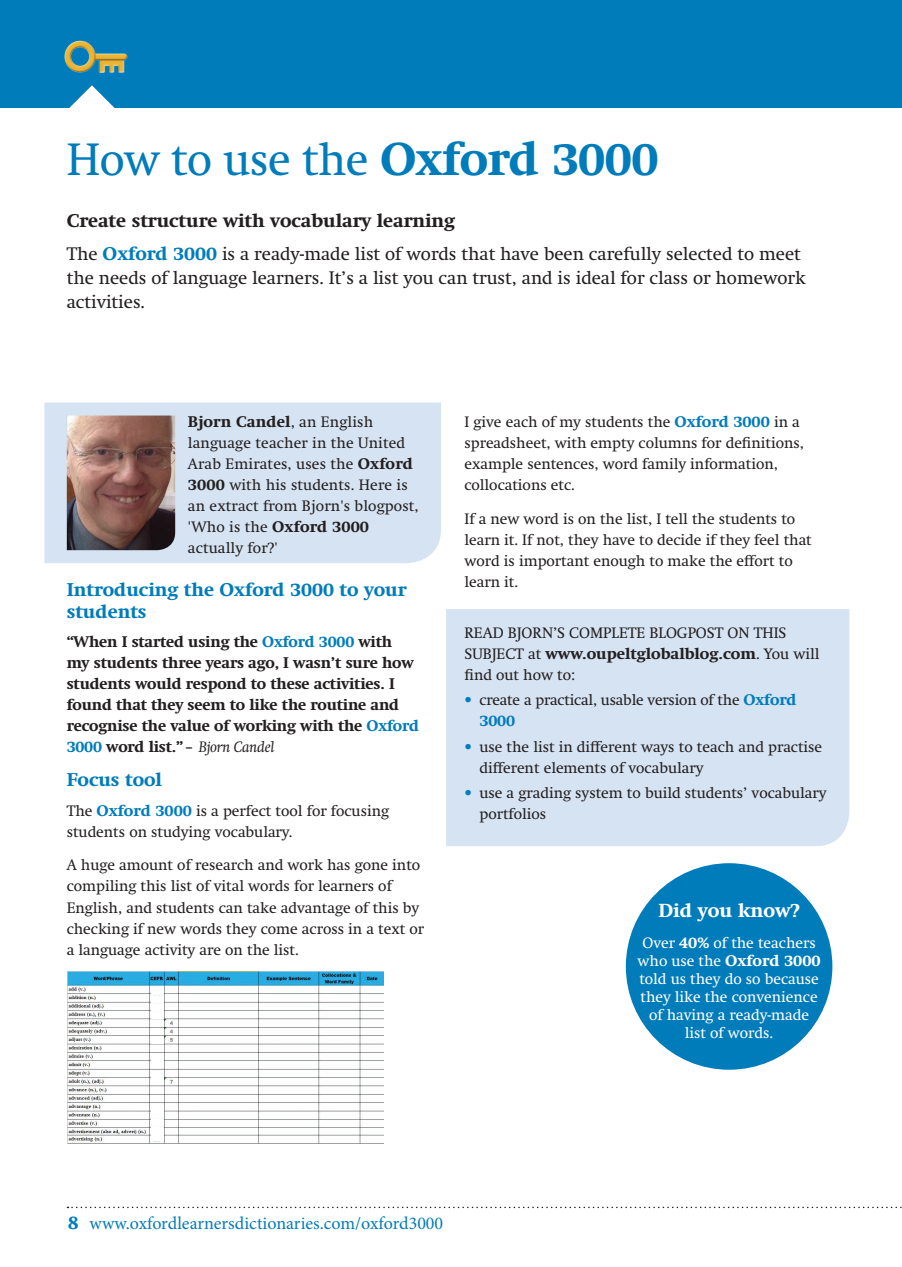
<style>
.page{position:relative;width:902px;height:1267px;background:#fff}
.page>*{position:absolute;margin:0;border:0;box-sizing:border-box;transform-origin:0 0}
.t1{font:45px "OUP Swift";letter-spacing:-.01em;color:#007cbb}
.t2{font:700 18.45px "OUP Swift";color:#fff}
.t3{font:18px/32.5px "OUP Swift";color:#231f20}
.t4{font:700 18px/21.6px "OUP Swift";color:#007cbb}
.t5{font:18px "Minion Pro";color:#007cbb}
.t6{font:15px/21px "OUP Swift";color:#231f20}
.t7{font:700 15px/21px "OUP Swift";letter-spacing:-.01em;color:#231f20}
.t8{font:15px/18px "OUP Swift";color:#fff;text-align:center}
.s1{font-weight:700}
.s2{font-weight:700;color:#007cbb}
.s3{color:#007cbb}
.s4{font-weight:400}
.s5{font-weight:400;font-style:italic}
.s6{font-family:"OUP Swift";font-weight:700}
</style>
<div class="page">
<div style="left:446px;top:609px;width:403px;height:237px;background:#d6e3f2"></div>
<div style="left:44px;top:402px;width:397px;height:161px;background:#d6e3f2"></div>
<div style="left:0;top:0;width:896px;height:108px;background:#007cbb"></div>
<svg style="left:69px;top:85px;width:46px;height:23px"></svg>
<img style="left:67px;top:415px;width:108px;height:135px">
<img style="left:64px;top:40px;width:64px;height:33px">
<div style="left:896px;top:0;width:6px;height:108px;background:#007cbb"></div>
<svg style="left:67px;top:1206px;width:835px;height:2px"></svg>
<img style="left:67px;top:972px;width:317px;height:171px">
<div style="left:150px;top:987px;width:13px;height:6px;background:#fff"></div>
<div style="left:150px;top:996px;width:13px;height:6px;background:#fff"></div>
<div style="left:150px;top:1004px;width:13px;height:6px;background:#fff"></div>
<div style="left:150px;top:1012px;width:13px;height:6px;background:#fff"></div>
<div style="left:150px;top:1020px;width:13px;height:6px;background:#fff"></div>
<div style="left:150px;top:1028px;width:13px;height:6px;background:#fff"></div>
<div style="left:150px;top:1037px;width:13px;height:6px;background:#fff"></div>
<div style="left:150px;top:1045px;width:13px;height:6px;background:#fff"></div>
<div style="left:150px;top:1054px;width:13px;height:6px;background:#fff"></div>
<div style="left:150px;top:1061px;width:13px;height:6px;background:#fff"></div>
<div style="left:150px;top:1071px;width:13px;height:6px;background:#fff"></div>
<div style="left:150px;top:1078px;width:13px;height:6px;background:#fff"></div>
<div style="left:150px;top:1086px;width:13px;height:7px;background:#fff"></div>
<div style="left:150px;top:1095px;width:13px;height:6px;background:#fff"></div>
<div style="left:150px;top:1103px;width:13px;height:7px;background:#fff"></div>
<div style="left:150px;top:1111px;width:13px;height:6px;background:#fff"></div>
<div style="left:150px;top:1119px;width:13px;height:7px;background:#fff"></div>
<div style="left:150px;top:1127px;width:13px;height:6px;background:#fff"></div>
<div style="left:150px;top:1134px;width:13px;height:7px;background:#fff"></div>
<div style="left:626px;top:863px;width:206px;height:206px;background:#007cbb;border-radius:50%"></div>
<h1 class="t1" style="left:67px;top:133px;width:593px">How to use the <span class="s1">Oxford 3000</span></h1>
<p class="t3" style="left:67px;top:205px;width:735px"><span class="s1">Create structure with vocabulary learning<br></span>The <span class="s2">Oxford 3000</span> is a ready-made list of words that have been carefully selected to meet</p>
<p class="t3" style="left:67px;top:265px;width:740px;line-height:24px">the needs of language learners. It’s a list you can trust, and is ideal for class or homework activities.</p>
<p class="t6" style="left:188px;top:412px;width:232px"><span class="s1">Bjorn Candel</span>, an English language teacher in the United<br>Arab Emirates, uses the <span class="s1">Oxford<br>3000</span> with his students. Here is an extract from Bjorn's blogpost, 'Who is the <span class="s1">Oxford 3000 </span>actually for?'</p>
<p class="t4" style="left:67px;top:579px;width:341px">Introducing the Oxford 3000 to your students</p>
<p class="t7" style="left:67px;top:631px;width:354px">“When I started using the <span class="s3">Oxford 3000</span> with<br>my students three years ago, I wasn’t sure how students would respond to these activities. I found that they seem to like the routine and recognise the value of working with the <span class="s3">Oxford 3000</span> word list.” <span class="s4">–</span> <span class="s5">Bjorn Candel</span></p>
<p class="t4" style="left:67px;top:769px;width:97px">Focus tool</p>
<p class="t6" style="left:67px;top:800px;width:324px">The <span class="s2">Oxford 3000</span> is a perfect tool for focusing students on studying vocabulary.</p>
<p class="t6" style="left:67px;top:855px;width:359px">A huge amount of research and work has gone into compiling this list of vital words for learners of English, and students can take advantage of this by checking if new words they come across in a text or a language activity are on the list.</p>
<p class="t6" style="left:464px;top:412px;width:341px">I give each of my students the <span class="s2">Oxford 3000</span> in a spreadsheet, with empty columns for definitions, example sentences, word family information, collocations etc.</p>
<p class="t6" style="left:464px;top:508px;width:349px">If a new word is on the list, I tell the students to learn it. If not, they have to decide if they feel that word is important enough to make the effort to learn it.</p>
<p class="t6" style="left:464px;top:622px;width:356px">READ BJORN’S COMPLETE BLOGPOST ON THIS<br>SUBJECT at <span class="s1">www.oupeltglobalblog.com</span>. You will find out how to:</p>
<p class="t6" style="left:479px;top:689px;width:318px;text-indent:-15px"><span class="s3">•</span> create a practical, usable version of the <span class="s2">Oxford<br>3000</span></p>
<p class="t6" style="left:479px;top:736px;width:344px;text-indent:-15px"><span class="s3">•</span> use the list in different ways to teach and practise different elements of vocabulary</p>
<p class="t6" style="left:479px;top:782px;width:349px;text-indent:-15px"><span class="s3">•</span> use a grading system to build students’ vocabulary portfolios</p>
<p class="t2" style="left:658px;top:899px;width:143px">Did you know?</p>
<p class="t8" style="left:637px;top:933px;width:184px">Over <span class="s1">40%</span> of the teachers who use the <span class="s1">Oxford 3000 </span>told us they do so because they like the convenience of having a ready-made list of words.</p>
<p class="t5" style="left:68px;top:1211px;width:377px"><span class="s6">8</span> www.oxfordlearnersdictionaries.com/oxford3000</p>
</div>
